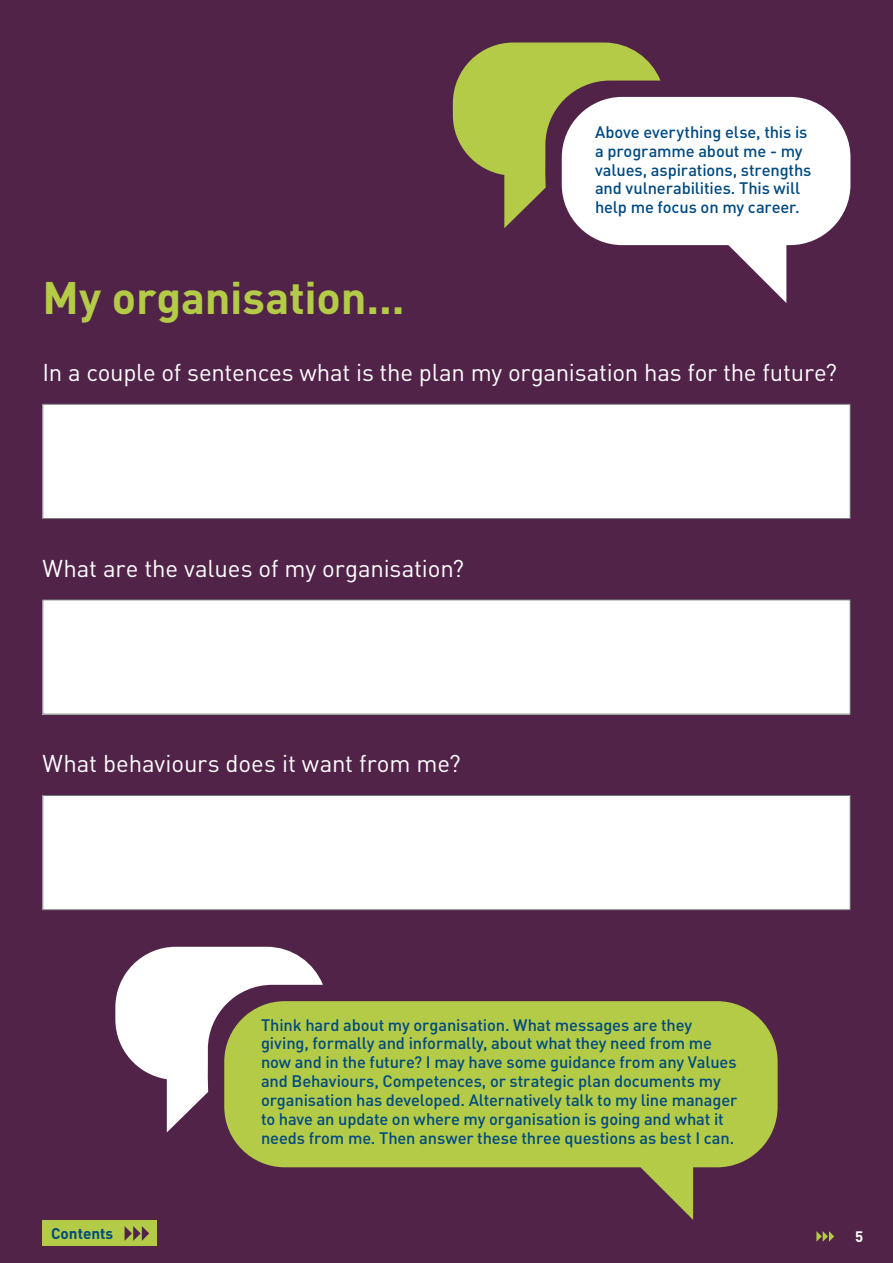
<style>
.page{position:relative;width:893px;height:1263px;background:#512349}
.page>*{position:absolute;margin:0;border:0;box-sizing:border-box;transform-origin:0 0}
.t1{font:700 45px "DIN";letter-spacing:-.01em;color:#b3cb46}
.t2{font:24px "DIN";letter-spacing:-.01em;color:#fff}
.t3{font:500 16.5px/18.9px "DIN";letter-spacing:-.01em;color:#004a81}
.t4{font:700 15.3px "DIN Pro";color:#004a81}
.t5{font:15px "DIN";color:#fff}
.s1{font-family:"DIN"}
</style>
<div class="page">
<svg style="left:816px;top:1231px;width:18px;height:11px"></svg>
<div style="left:43px;top:1221px;width:114px;height:25px;background:#b3cb46"></div>
<svg style="left:125px;top:1226px;width:24px;height:15px"></svg>
<hr style="left:43px;top:1220px;width:114px;height:1px;background:#b3cb46">
<svg style="left:716px;top:245px;width:70px;height:58px"></svg>
<div style="left:562px;top:97px;width:288px;height:148px;background:#fff;border-radius:61px"></div>
<svg style="left:453px;top:43px;width:207px;height:185px"></svg>
<div style="left:43px;top:404px;width:807px;height:114px;background:#fff"></div>
<div style="left:43px;top:404px;width:807px;height:115px;border:1px solid #757776"></div>
<div style="left:43px;top:600px;width:807px;height:114px;background:#fff"></div>
<div style="left:43px;top:795px;width:807px;height:115px;background:#fff"></div>
<div style="left:43px;top:795px;width:807px;height:115px;border:1px solid #757776"></div>
<svg style="left:622px;top:1167px;width:71px;height:53px"></svg>
<div style="left:224px;top:1001px;width:554px;height:166px;background:#b3cb46;border-radius:61px"></div>
<svg style="left:115px;top:947px;width:208px;height:185px"></svg>
<p class="t1" style="left:43px;top:268px;width:364px">My organisation...</p>
<p class="t3" style="left:595px;top:122px;width:218px">Above everything else, this is a programme about me - my values, aspirations, strengths and vulnerabilities. This will help me focus on my career.</p>
<p class="t2" style="left:43px;top:357px;width:796px">In a couple of sentences what is the plan my organisation has for the future?</p>
<p class="t2" style="left:43px;top:553px;width:423px">What are the values of my organisation?</p>
<p class="t2" style="left:43px;top:748px;width:420px">What behaviours does it want from me?</p>
<p class="t3" style="left:261px;top:1014px;width:478px">Think hard about my organisation. What messages are they giving, formally and informally, about what they need from me now and in the future? I may have some guidance from any Values and Behaviours, Competences, or strategic plan documents my organisation has developed. Alternatively talk to my line manager to have an update on where my organisation is going and what it needs from me. Then answer these three questions as best I can.</p>
<p class="t4" style="left:51px;top:1220px;width:64px"><span class="s1">Co</span>ntents</p>
<p class="t5" style="left:856px;top:1227px;width:9px">5</p>
</div>
